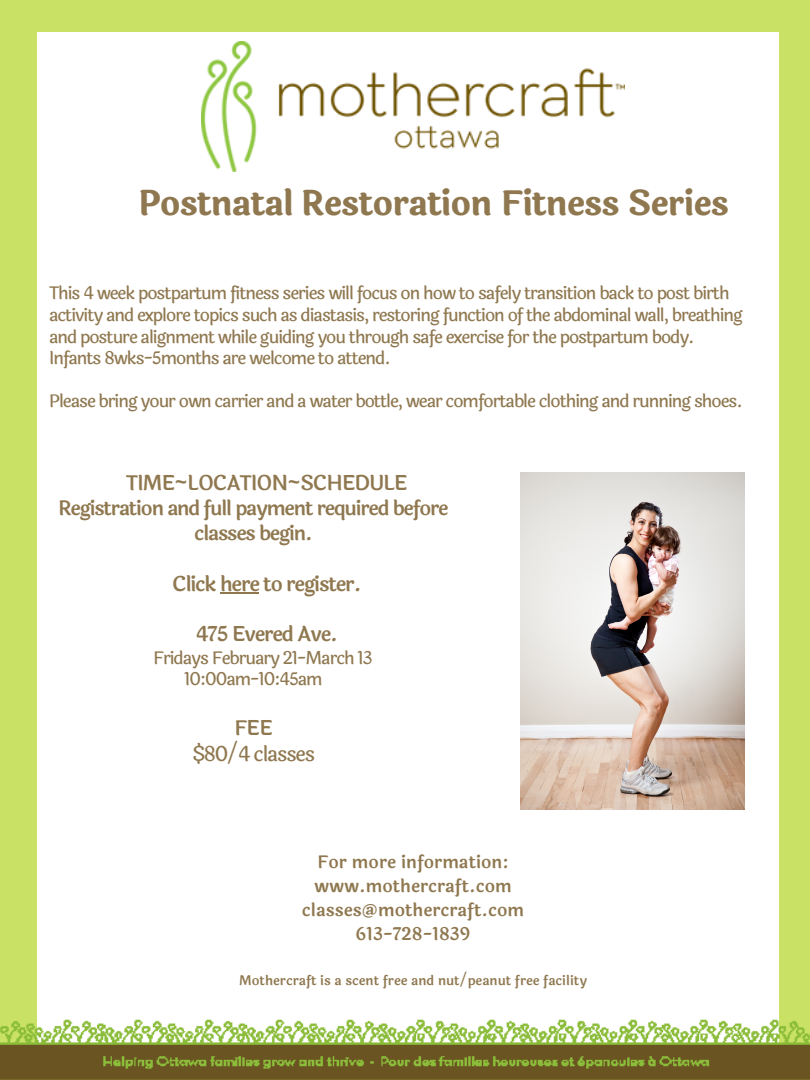
<style>
.page{position:relative;width:810px;height:1080px;background:#c9e265}
.page>*{position:absolute;margin:0;border:0;box-sizing:border-box;transform-origin:0 0}
.t1{font:700 34.38px "Laila";letter-spacing:-.025em;color:#8f7850}
.t2{font:600 20.44px "Laila";letter-spacing:-.055em;color:#8f7850}
.t3{font:500 20.44px "Laila";letter-spacing:-.055em;color:#8f7850}
.t4{font:600 20px/24.9px "Laila";letter-spacing:-.055em;color:#8f7850;text-align:center}
.t5{font:500 17.5px/21.6px "Laila";letter-spacing:-.055em;color:#8f7850}
.t6{font:600 17.5px/24.1px "Laila";color:#8f7850;text-align:center}
.t7{font:600 13.12px "Laila";color:#8f7850}
</style>
<div class="page">
<div style="left:37px;top:32px;width:741px;height:1017px;background:#fff"></div>
<img style="left:201px;top:42px;width:424px;height:130px">
<img style="left:0;top:1006px;width:810px;height:74px">
<img style="left:521px;top:472px;width:224px;height:337px">
<hr style="left:220px;top:592px;width:39px;height:2px;background:#8f7850">
<h1 class="t1" style="left:139px;top:178px;width:591px">Postnatal Restoration Fitness Series</h1>
<p class="t5" style="left:49px;top:283px;width:695px">This 4 week postpartum fitness series will focus on how to safely transition back to post birth activity and explore topics such as diastasis, restoring function of the abdominal wall, breathing and posture alignment while guiding you through safe exercise for the postpartum body.<br>Infants 8wks-5months are welcome to attend.</p>
<p class="t5" style="left:49px;top:391px;width:695px">Please bring your own carrier and a water bottle, wear comfortable clothing and running shoes.</p>
<p class="t2" style="left:126px;top:468px;width:284px">TIME~LOCATION~SCHEDULE</p>
<p class="t4" style="left:58px;top:496px;width:392px">Registration and full payment required before classes begin.</p>
<p class="t2" style="left:172px;top:568px;width:191px">Click here to register.</p>
<p class="t2" style="left:196px;top:619px;width:144px">475 Evered Ave.</p>
<p class="t5" style="left:184px;top:647px;width:190px;text-indent:-31px">Fridays February 21-March 13<br>10:00am-10:45am</p>
<p class="t2" style="left:234px;top:713px;width:40px">FEE</p>
<p class="t3" style="left:192px;top:738px;width:125px">$80/4 classes</p>
<p class="t6" style="left:302px;top:851px;width:224px">For more information: www.mothercraft.com classes@mothercraft.com<br>613-728-1839</p>
<p class="t7" style="left:239px;top:970px;width:349px">Mothercraft is a scent free and nut/peanut free facility</p>
</div>
